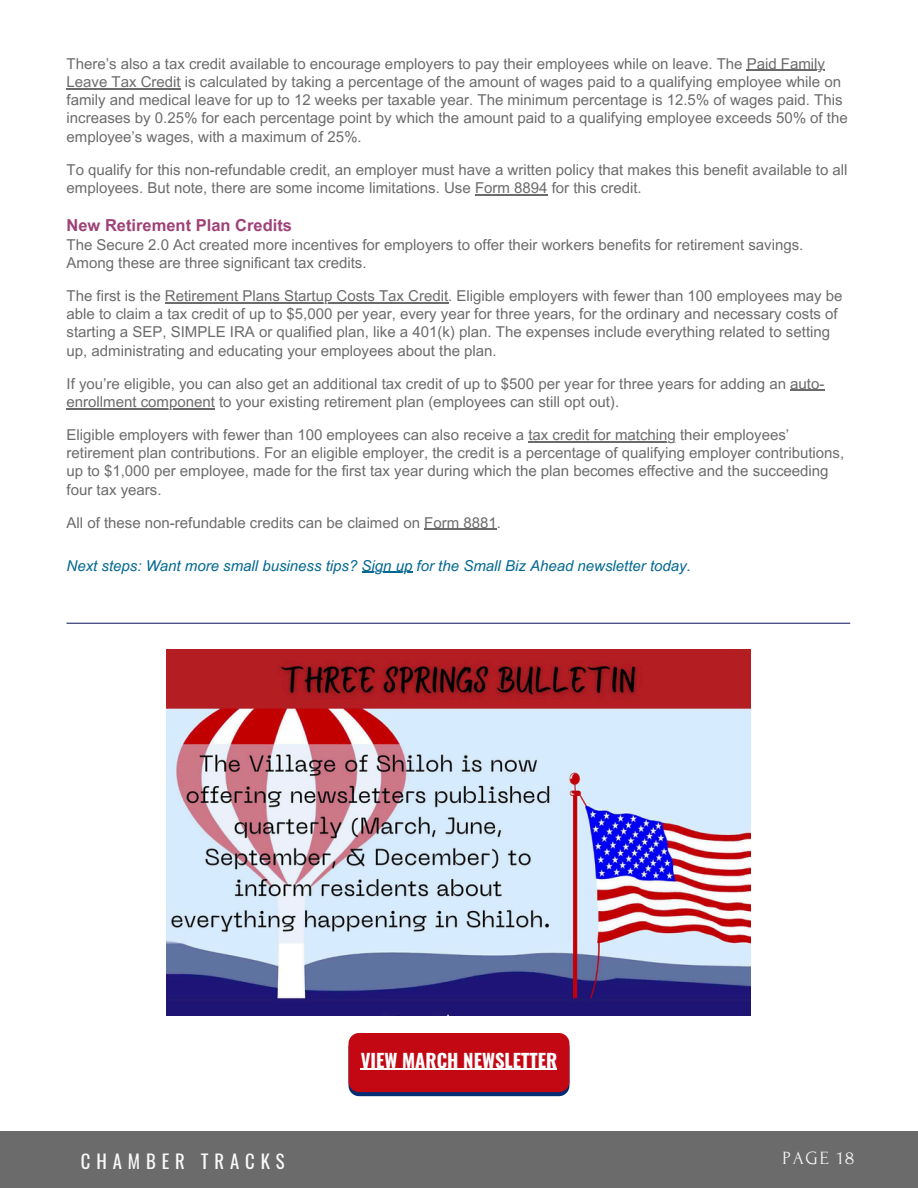
<style>
.page{position:relative;width:918px;height:1188px;background:#fff}
.page>*{position:absolute;margin:0;border:0;box-sizing:border-box;transform-origin:0 0}
.t1{font:18.75px "Oswald";letter-spacing:.315em;color:#fafafa}
.t2{font:700 18.6px "Oswald";color:#fff}
.t3{font:18.6px "Forum";letter-spacing:.1em;color:#fafafa}
.t4{font:700 16.5px "Arial MT Pro";color:#9e4177}
.t5{font:15px/18.3px "Arial MT Pro";color:#6b6b6b}
.t6{font:italic 15px "Arial MT Pro";color:#026791}
</style>
<div class="page">
<hr style="left:747px;top:70px;width:78px;height:1px;background:#6b6b6b">
<hr style="left:67px;top:88px;width:114px;height:1px;background:#6b6b6b">
<hr style="left:475px;top:194px;width:73px;height:1px;background:#6b6b6b">
<hr style="left:165px;top:302px;width:283px;height:1px;background:#6b6b6b">
<hr style="left:790px;top:390px;width:34px;height:1px;background:#6b6b6b">
<hr style="left:67px;top:408px;width:148px;height:1px;background:#6b6b6b">
<hr style="left:528px;top:441px;width:148px;height:1px;background:#6b6b6b">
<hr style="left:424px;top:529px;width:73px;height:1px;background:#6b6b6b">
<hr style="left:362px;top:572px;width:50px;height:1px;background:#026791">
<div style="left:0;top:1131px;width:918px;height:57px;background:#6b6b6b"></div>
<img style="left:167px;top:650px;width:584px;height:366px">
<div style="left:349px;top:1037px;width:220px;height:59px;background:linear-gradient(to right,#002d74,#042c72);border-radius:11px"></div>
<div style="left:349px;top:1033px;width:220px;height:59px;background:#c30713;border-radius:11px"></div>
<hr style="left:361px;top:1069px;width:196px;height:1px;background:#fff">
<hr style="left:67px;top:623px;width:783px;height:1px;background:#262b6c">
<p class="t5" style="left:67px;top:56px;width:760px">There’s also a tax credit available to encourage employers to pay their employees while on leave. The Paid Family</p>
<p class="t5" style="left:67px;top:74px;width:783px">Leave Tax Credit is calculated by taking a percentage of the amount of wages paid to a qualifying employee while on family and medical leave for up to 12 weeks per taxable year. The minimum percentage is 12.5% of wages paid. This increases by 0.25% for each percentage point by which the amount paid to a qualifying employee exceeds 50% of the employee’s wages, with a maximum of 25%.</p>
<p class="t5" style="left:67px;top:162px;width:783px">To qualify for this non-refundable credit, an employer must have a written policy that makes this benefit available to all</p>
<p class="t5" style="left:67px;top:180px;width:577px">employees. But note, there are some income limitations. Use Form 8894 for this credit.</p>
<p class="t4" style="left:67px;top:219px;width:227px">New Retirement Plan Credits</p>
<p class="t5" style="left:67px;top:237px;width:738px">The Secure 2.0 Act created more incentives for employers to offer their workers benefits for retirement savings.<br>Among these are three significant tax credits.</p>
<p class="t5" style="left:67px;top:288px;width:778px">The first is the Retirement Plans Startup Costs Tax Credit. Eligible employers with fewer than 100 employees may be</p>
<p class="t5" style="left:67px;top:307px;width:773px">able to claim a tax credit of up to $5,000 per year, every year for three years, for the ordinary and necessary costs of starting a SEP, SIMPLE IRA or qualified plan, like a 401(k) plan. The expenses include everything related to setting up, administrating and educating your employees about the plan.</p>
<p class="t5" style="left:67px;top:376px;width:759px">If you’re eligible, you can also get an additional tax credit of up to $500 per year for three years for adding an auto-</p>
<p class="t5" style="left:67px;top:387px;width:724px;line-height:33px">enrollment component to your existing retirement plan (employees can still opt out).<br>Eligible employers with fewer than 100 employees can also receive a tax credit for matching their employees’</p>
<p class="t5" style="left:67px;top:446px;width:779px">retirement plan contributions. For an eligible employer, the credit is a percentage of qualifying employer contributions, up to $1,000 per employee, made for the first tax year during which the plan becomes effective and the succeeding four tax years.</p>
<p class="t5" style="left:67px;top:515px;width:436px">All of these non-refundable credits can be claimed on Form 8881.</p>
<p class="t6" style="left:67px;top:560px;width:626px">Next steps: Want more small business tips? Sign up for the Small Biz Ahead newsletter today.</p>
<p class="t2" style="left:361px;top:1045px;width:198px">VIEW MARCH NEWSLETTER</p>
<h1 class="t1" style="left:81px;top:1146px;width:205px">CHAMBER TRACKS</h1>
<h2 class="t3" style="left:782px;top:1149px;width:74px">PAGE 18</h2>
</div>
